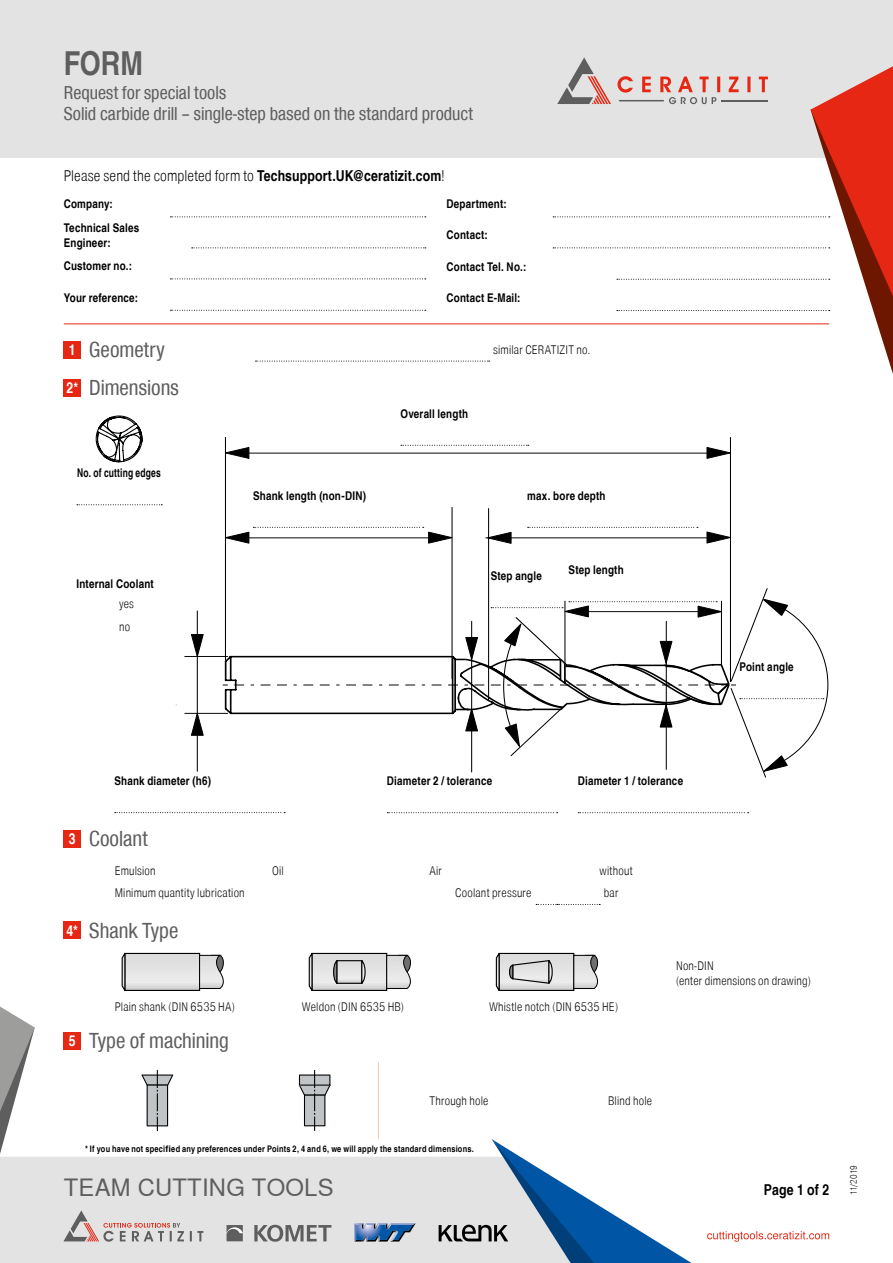
<style>
.page{position:relative;width:893px;height:1263px;background:#fff}
.page>*{position:absolute;margin:0;border:0;box-sizing:border-box;transform-origin:0 0}
.t1{font:700 33px "Nimbus Sans WNT Global Cond";color:#5f5e5e}
.t2{font:23.85px "Nimbus Sans WNT Global";letter-spacing:.01em;color:#5f5e5e}
.t3{font:21px "Nimbus Sans WNT Global Cond";color:#5f5e5e}
.t4{font:18px/21.6px "Nimbus Sans WNT Global Cond";color:#5f5e5e}
.t5{font:300 15px "Nimbus Sans WNT Global Cond";letter-spacing:.005em;color:#000}
.t6{font:700 15px "Nimbus Sans WNT Global Cond";letter-spacing:.005em;color:#000}
.t7{font:700 12px/15px "Nimbus Sans WNT Global Cond";letter-spacing:.015em;color:#000}
.t8{font:300 12px/15px "Nimbus Sans WNT Global Cond";letter-spacing:.015em;color:#000}
.t9{font:700 12px "Nimbus Sans WNT Global Cond";letter-spacing:.015em;color:#000;scale:.86 1}
.t10{font:700 9px "Nimbus Sans WNT Global Cond";letter-spacing:.025em;color:#000}
.t11{font:300 9px "Nimbus Sans WNT Global Cond";letter-spacing:-.01em;color:#000}
.s1{font-weight:700}
.s2{font-weight:700;font-size:15px;color:#fff}
</style>
<div class="page">
<div style="left:0;top:0;width:893px;height:157px;background:#e3e3e3"></div>
<div style="left:0;top:1157px;width:439px;height:106px;background:#e3e3e3"></div>
<svg style="left:63px;top:1210px;width:140px;height:31px;background:#d2c8c8"></svg>
<svg style="left:254px;top:1225px;width:77px;height:17px"></svg>
<svg style="left:226px;top:1225px;width:17px;height:16px"></svg>
<svg style="left:354px;top:1223px;width:62px;height:18px"></svg>
<svg style="left:0;top:1006px;width:35px;height:148px"></svg>
<svg style="left:707px;top:1231px;width:122px;height:11px"></svg>
<svg style="left:439px;top:1139px;width:252px;height:124px"></svg>
<hr style="left:64px;top:324px;width:765px;height:1px;background:#e52713">
<div style="left:64px;top:1032px;width:17px;height:17px;background:#e52713"></div>
<div style="left:64px;top:922px;width:17px;height:17px;background:#e52713"></div>
<div style="left:64px;top:830px;width:17px;height:17px;background:#e52713"></div>
<hr style="left:730px;top:437px;width:1px;height:245px;background:#000">
<svg style="left:718px;top:534px;width:12px;height:7px"></svg>
<svg style="left:225px;top:437px;width:493px;height:160px"></svg>
<svg style="left:706px;top:446px;width:24px;height:13px"></svg>
<svg style="left:224px;top:446px;width:26px;height:13px"></svg>
<svg style="left:190px;top:634px;width:14px;height:23px"></svg>
<svg style="left:190px;top:712px;width:14px;height:24px"></svg>
<hr style="left:471px;top:621px;width:1px;height:151px;background:#000">
<svg style="left:224px;top:508px;width:265px;height:89px"></svg>
<div style="left:64px;top:379px;width:17px;height:17px;background:#e52713"></div>
<div style="left:64px;top:341px;width:17px;height:17px;background:#e52713"></div>
<hr style="left:378px;top:1062px;width:1px;height:77px;background:#fac8b1">
<svg style="left:141px;top:1070px;width:32px;height:61px"></svg>
<svg style="left:299px;top:1070px;width:32px;height:61px"></svg>
<svg style="left:126px;top:952px;width:75px;height:39px"></svg>
<div style="left:125px;top:953px;width:75px;height:37px;background:#e3e3e2"></div>
<div style="left:124px;top:953px;width:76px;height:38px;border:1px solid #000"></div>
<svg style="left:121px;top:952px;width:5px;height:39px"></svg>
<svg style="left:199px;top:954px;width:25px;height:35px"></svg>
<div style="left:304px;top:951px;width:111px;height:41px;background:linear-gradient(to bottom,#fff,#fff)"></div>
<div style="left:312px;top:953px;width:75px;height:37px;background:linear-gradient(to right,#e1e0e0,#e1e1e1)"></div>
<div style="left:311px;top:953px;width:76px;height:38px;border:1px solid #000"></div>
<svg style="left:308px;top:951px;width:6px;height:41px"></svg>
<svg style="left:386px;top:954px;width:29px;height:35px"></svg>
<div style="left:336px;top:960px;width:26px;height:24px;border:1px solid #000"></div>
<svg style="left:361px;top:960px;width:5px;height:24px"></svg>
<svg style="left:332px;top:960px;width:6px;height:24px"></svg>
<svg style="left:501px;top:952px;width:74px;height:39px"></svg>
<div style="left:499px;top:953px;width:75px;height:37px;background:linear-gradient(to right,#dcdbdb,#e0e0e0)"></div>
<div style="left:498px;top:953px;width:76px;height:38px;border:1px solid #000"></div>
<svg style="left:495px;top:952px;width:6px;height:39px"></svg>
<svg style="left:508px;top:959px;width:45px;height:25px"></svg>
<svg style="left:573px;top:954px;width:26px;height:35px"></svg>
<svg style="left:578px;top:812px;width:171px;height:1px"></svg>
<svg style="left:387px;top:812px;width:171px;height:1px"></svg>
<svg style="left:115px;top:812px;width:170px;height:1px"></svg>
<svg style="left:223px;top:597px;width:606px;height:174px"></svg>
<svg style="left:528px;top:527px;width:170px;height:1px"></svg>
<svg style="left:225px;top:527px;width:228px;height:17px"></svg>
<svg style="left:401px;top:445px;width:128px;height:1px"></svg>
<svg style="left:77px;top:504px;width:85px;height:1px"></svg>
<svg style="left:96px;top:415px;width:46px;height:47px"></svg>
<svg style="left:255px;top:361px;width:235px;height:1px"></svg>
<svg style="left:553px;top:57px;width:340px;height:317px"></svg>
<svg style="left:170px;top:310px;width:256px;height:1px"></svg>
<svg style="left:170px;top:279px;width:256px;height:1px"></svg>
<svg style="left:192px;top:247px;width:234px;height:1px"></svg>
<svg style="left:170px;top:216px;width:256px;height:1px"></svg>
<svg style="left:536px;top:904px;width:64px;height:1px"></svg>
<h1 class="t1" style="left:64px;top:44px;width:81px">FORM</h1>
<h3 class="t4" style="left:64px;top:82px;width:411px">Request for special tools<br>Solid carbide drill – single-step based on the standard product</h3>
<p class="t5" style="left:64px;top:167px;width:382px">Please send the completed form to <span class="s1">Techsupport.UK@ceratizit.com</span>!</p>
<p class="t7" style="left:64px;top:197px;width:51px">Company:</p>
<p class="t7" style="left:64px;top:220px;width:77px">Technical Sales<br>Engineer:</p>
<p class="t7" style="left:64px;top:259px;width:70px">Customer no.:</p>
<p class="t7" style="left:64px;top:290px;width:76px">Your reference:</p>
<h3 class="t3" style="left:69px;top:338px;width:97px"><span class="s2">1</span> Geometry</h3>
<h3 class="t3" style="left:66px;top:376px;width:114px"><span class="s2">2*</span> Dimensions</h3>
<p class="t9" style="left:77px;top:466px;width:99px">No. of cutting edges</p>
<p class="t7" style="left:77px;top:576px;width:79px">Internal Coolant</p>
<p class="t8" style="left:119px;top:592px;width:16px;line-height:23.4px">yes no</p>
<p class="t7" style="left:446px;top:197px;width:62px">Department:</p>
<p class="t7" style="left:446px;top:228px;width:43px">Contact:</p>
<p class="t7" style="left:446px;top:259px;width:81px">Contact Tel. No.:</p>
<p class="t7" style="left:446px;top:290px;width:76px">Contact E-Mail:</p>
<p class="t7" style="left:401px;top:406px;width:69px">Overall length</p>
<p class="t8" style="left:493px;top:342px;width:98px">similar CERATIZIT no.</p>
<p class="t7" style="left:253px;top:488px;width:114px">Shank length (non-DIN)</p>
<p class="t7" style="left:527px;top:488px;width:80px">max. bore depth</p>
<p class="t7" style="left:491px;top:568px;width:53px">Step angle</p>
<p class="t7" style="left:568px;top:563px;width:57px">Step length</p>
<p class="t7" style="left:739px;top:659px;width:56px">Point angle</p>
<p class="t7" style="left:114px;top:773px;width:98px">Shank diameter (h6)</p>
<p class="t7" style="left:387px;top:773px;width:107px">Diameter 2 / tolerance</p>
<p class="t7" style="left:578px;top:773px;width:107px">Diameter 1 / tolerance</p>
<h3 class="t3" style="left:69px;top:826px;width:81px"><span class="s2">3</span> Coolant</h3>
<p class="t8" style="left:115px;top:863px;width:42px">Emulsion</p>
<p class="t8" style="left:272px;top:863px;width:13px">Oil</p>
<p class="t8" style="left:429px;top:863px;width:14px">Air</p>
<p class="t8" style="left:600px;top:863px;width:35px">without</p>
<p class="t8" style="left:115px;top:885px;width:131px">Minimum quantity lubrication</p>
<p class="t8" style="left:455px;top:885px;width:78px">Coolant pressure</p>
<p class="t8" style="left:604px;top:885px;width:16px">bar</p>
<h3 class="t3" style="left:67px;top:918px;width:113px"><span class="s2">4*</span> Shank Type</h3>
<p class="t8" style="left:115px;top:999px;width:122px">Plain shank (DIN 6535 HA)</p>
<p class="t8" style="left:302px;top:999px;width:104px">Weldon (DIN 6535 HB)</p>
<p class="t8" style="left:489px;top:999px;width:131px">Whistle notch (DIN 6535 HE)</p>
<h3 class="t3" style="left:69px;top:1029px;width:162px"><span class="s2">5</span> Type of machining</h3>
<p class="t8" style="left:429px;top:1093px;width:61px">Through hole</p>
<p class="t8" style="left:608px;top:1093px;width:46px">Blind hole</p>
<p class="t10" style="left:85px;top:1144px;width:390px">* If you have not specified any preferences under Points 2, 4 and 6, we will apply the standard dimensions.</p>
<p class="t8" style="left:676px;top:958px;width:136px">Non-DIN<br>(enter dimensions on drawing)</p>
<h2 class="t2" style="left:64px;top:1173px;width:271px">TEAM CUTTING TOOLS</h2>
<p class="t6" style="left:764px;top:1181px;width:67px">Page 1 of 2</p>
<p class="t11" style="left:848px;top:1195px;width:32px;rotate:-90deg">11/2019</p>
</div>
